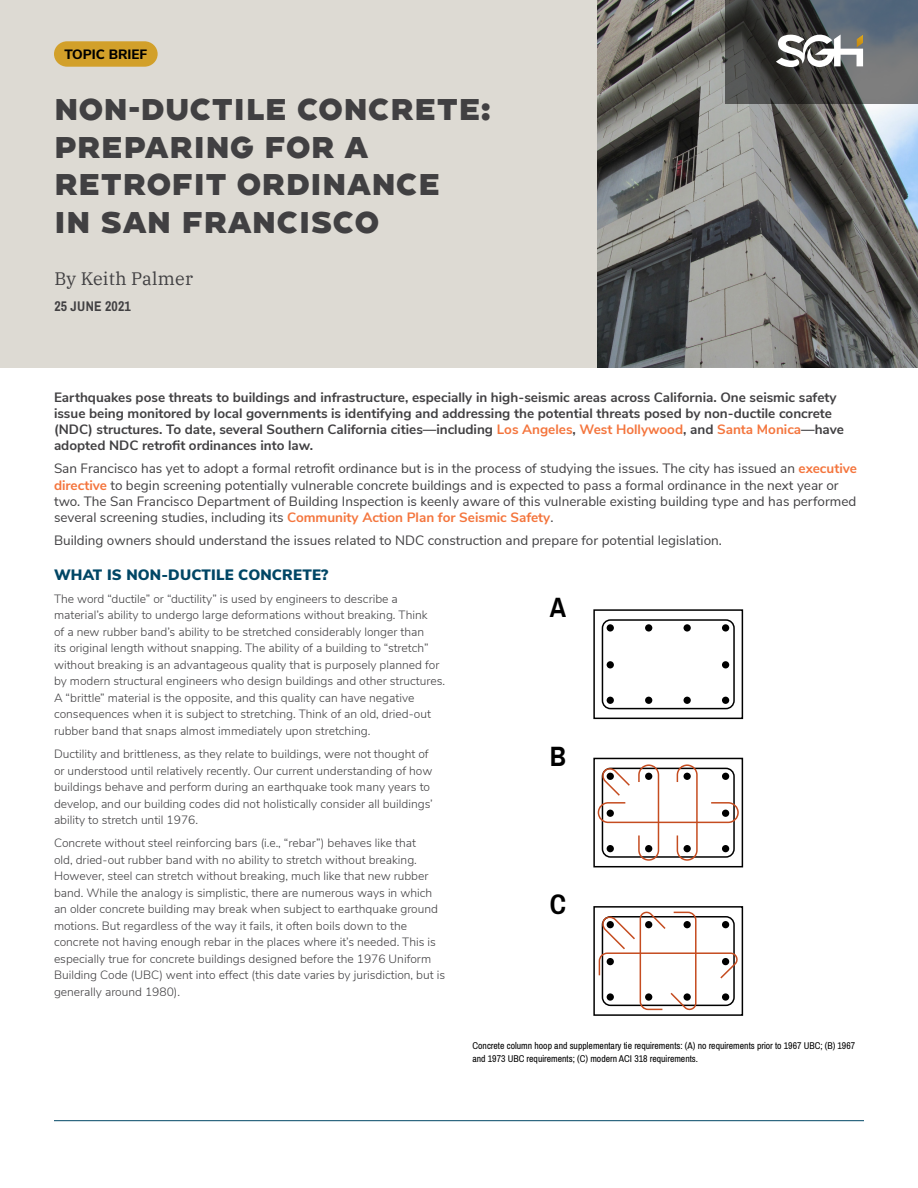
<style>
.page{position:relative;width:918px;height:1188px;background:#fff}
.page>*{position:absolute;margin:0;border:0;box-sizing:border-box;transform-origin:0 0}
.t1{font:900 30px/37.5px "Conneqt SGH";letter-spacing:.01em;color:#414042}
.t2{font:700 30px "Pragati Narrow";color:#000}
.t3{font:18px "IBM Plex Serif";letter-spacing:.01em;color:#414042}
.t4{font:900 15px "Nunito Sans";letter-spacing:.01em;color:#004665}
.t5{font:700 15px "Pragati Narrow";letter-spacing:.01em;color:#414042}
.t6{font:13.5px/16.2px "Nunito Sans";color:#414042}
.t7{font:700 13.5px/16.2px "Nunito Sans";color:#414042}
.t8{font:800 13.5px "Nunito Sans";color:#000}
.t9{font:300 12px/16.5px "Nunito Sans";color:#414042}
.t10{font:10.5px/12.6px "Pragati Narrow";color:#000}
.s1{color:#f4753d}
.s2{font-weight:700;color:#f4753d}
</style>
<div class="page">
<div style="left:0;top:0;width:917px;height:367px;background:#dddad3"></div>
<img style="left:597px;top:0;width:321px;height:368px">
<div style="left:593px;top:906px;width:150px;height:110px;border:2px solid #000"></div>
<div style="left:593px;top:758px;width:150px;height:109px;border:2px solid #000"></div>
<div style="left:607px;top:810px;width:7px;height:7px;background:#000;border-radius:50%"></div>
<div style="left:607px;top:845px;width:7px;height:7px;background:#000;border-radius:50%"></div>
<div style="left:645px;top:773px;width:7px;height:7px;background:#000;border-radius:50%"></div>
<div style="left:645px;top:845px;width:7px;height:7px;background:#000;border-radius:50%"></div>
<div style="left:684px;top:773px;width:7px;height:7px;background:#000;border-radius:50%"></div>
<div style="left:684px;top:845px;width:7px;height:7px;background:#000;border-radius:50%"></div>
<div style="left:722px;top:773px;width:7px;height:7px;background:#000;border-radius:50%"></div>
<div style="left:722px;top:810px;width:7px;height:7px;background:#000;border-radius:50%"></div>
<div style="left:722px;top:845px;width:7px;height:7px;background:#000;border-radius:50%"></div>
<div style="left:602px;top:768px;width:133px;height:90px;border:2px solid #000;border-radius:8px"></div>
<div style="left:593px;top:609px;width:150px;height:110px;border:2px solid #000"></div>
<div style="left:607px;top:624px;width:7px;height:8px;background:#000;border-radius:50%"></div>
<div style="left:607px;top:661px;width:7px;height:7px;background:#000;border-radius:50%"></div>
<div style="left:607px;top:697px;width:7px;height:7px;background:#000;border-radius:50%"></div>
<div style="left:645px;top:624px;width:7px;height:8px;background:#000;border-radius:50%"></div>
<div style="left:645px;top:697px;width:7px;height:7px;background:#000;border-radius:50%"></div>
<div style="left:684px;top:624px;width:7px;height:8px;background:#000;border-radius:50%"></div>
<div style="left:684px;top:697px;width:7px;height:7px;background:#000;border-radius:50%"></div>
<div style="left:722px;top:624px;width:7px;height:8px;background:#000;border-radius:50%"></div>
<div style="left:722px;top:661px;width:7px;height:7px;background:#000;border-radius:50%"></div>
<div style="left:722px;top:697px;width:7px;height:7px;background:#000;border-radius:50%"></div>
<div style="left:602px;top:619px;width:133px;height:90px;border:2px solid #000;border-radius:8px"></div>
<svg style="left:598px;top:911px;width:140px;height:100px"></svg>
<svg style="left:601px;top:767px;width:30px;height:30px"></svg>
<div style="left:598px;top:802px;width:141px;height:21px;border:2px solid #c54c20;border-radius:10px"></div>
<div style="left:638px;top:764px;width:21px;height:97px;border:2px solid #c54c20;border-radius:10px"></div>
<div style="left:677px;top:764px;width:21px;height:97px;border:2px solid #c54c20;border-radius:10px"></div>
<div style="left:54px;top:41px;width:104px;height:26px;background:#d2a02a;border-radius:13px"></div>
<hr style="left:54px;top:1120px;width:810px;height:1px;background:#004665">
<svg style="left:726px;top:0;width:192px;height:104px;background:#4e5255"></svg>
<svg style="left:776px;top:35px;width:87px;height:32px;background:#a5a4a2"></svg>
<p class="t8" style="left:64px;top:50px;width:84px">TOPIC BRIEF</p>
<h1 class="t1" style="left:54px;top:91px;width:438px">NON-DUCTILE CONCRETE:<br>PREPARING FOR A<br>RETROFIT ORDINANCE<br>IN SAN FRANCISCO</h1>
<h2 class="t3" style="left:54px;top:271px;width:140px">By Keith Palmer</h2>
<p class="t5" style="left:54px;top:297px;width:78px">25 JUNE 2021</p>
<p class="t7" style="left:54px;top:390px;width:792px">Earthquakes pose threats to buildings and infrastructure, especially in high-seismic areas across California. One seismic safety issue being monitored by local governments is identifying and addressing the potential threats posed by non-ductile concrete (NDC) structures. To date, several Southern California cities—including <span class="s1">Los Angeles</span>, <span class="s1">West Hollywood</span>, and <span class="s1">Santa Monica</span>—have adopted NDC retrofit ordinances into law.</p>
<p class="t6" style="left:54px;top:460px;width:804px">San Francisco has yet to adopt a formal retrofit ordinance but is in the process of studying the issues. The city has issued an <span class="s2">executive directive</span> to begin screening potentially vulnerable concrete buildings and is expected to pass a formal ordinance in the next year or two. The San Francisco Department of Building Inspection is keenly aware of this vulnerable existing building type and has performed several screening studies, including its <span class="s2">Community Action Plan for Seismic Safety</span>.</p>
<p class="t6" style="left:54px;top:531px;width:669px">Building owners should understand the issues related to NDC construction and prepare for potential legislation.</p>
<p class="t4" style="left:54px;top:569px;width:276px">WHAT IS NON-DUCTILE CONCRETE?</p>
<p class="t9" style="left:54px;top:591px;width:393px">The word “ductile” or “ductility” is used by engineers to describe a material’s ability to undergo large deformations without breaking. Think<br>of a new rubber band’s ability to be stretched considerably longer than<br>its original length without snapping. The ability of a building to “stretch” without breaking is an advantageous quality that is purposely planned for by modern structural engineers who design buildings and other structures.<br>A “brittle” material is the opposite, and this quality can have negative consequences when it is subject to stretching. Think of an old, dried-out rubber band that snaps almost immediately upon stretching.</p>
<p class="t9" style="left:54px;top:747px;width:380px">Ductility and brittleness, as they relate to buildings, were not thought of or understood until relatively recently. Our current understanding of how buildings behave and perform during an earthquake took many years to develop, and our building codes did not holistically consider all buildings’ ability to stretch until 1976.</p>
<p class="t9" style="left:54px;top:836px;width:393px">Concrete without steel reinforcing bars (i.e., “rebar”) behaves like that<br>old, dried-out rubber band with no ability to stretch without breaking.<br>However, steel can stretch without breaking, much like that new rubber band. While the analogy is simplistic, there are numerous ways in which an older concrete building may break when subject to earthquake ground motions. But regardless of the way it fails, it often boils down to the concrete not having enough rebar in the places where it’s needed. This is especially true for concrete buildings designed before the 1976 Uniform Building Code (UBC) went into effect (this date varies by jurisdiction, but is generally around 1980).</p>
<h1 class="t2" style="left:550px;top:589px;width:18px">A</h1>
<h1 class="t2" style="left:550px;top:738px;width:18px">B</h1>
<h1 class="t2" style="left:550px;top:886px;width:18px">C</h1>
<p class="t10" style="left:472px;top:1040px;width:384px">Concrete column hoop and supplementary tie requirements: (A) no requirements prior to 1967 UBC; (B) 1967 and 1973 UBC requirements; (C) modern ACI 318 requirements.</p>
</div>
